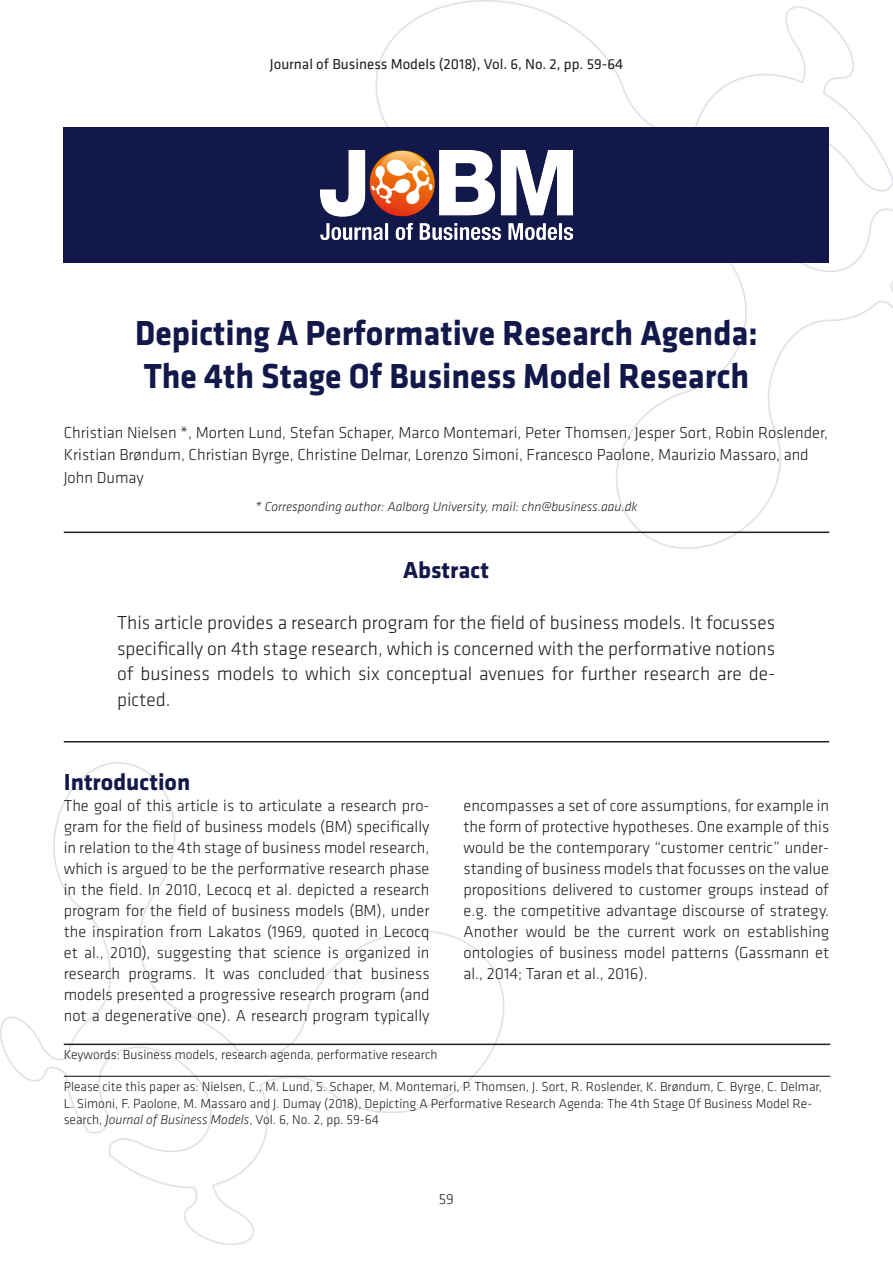
<style>
.page{position:relative;width:893px;height:1263px;background:#fff}
.page>*{position:absolute;margin:0;border:0;box-sizing:border-box;transform-origin:0 0}
.Article-title{font:700 36px/43.2px "Klavika";color:#13184a;scale:.94 1}
.Headline{font:700 24px "Klavika";color:#13184a}
.Abstract-head{font:700 24px "Klavika";color:#13184a}
.Abstract-text{font:300 19.5px/25.5px "Klavika";color:#231f20;text-align:justify}
.Brødtekst{font:300 16.5px/21px "Klavika";color:#231f20;text-align:justify}
.Article-Author{font:300 16.5px/22.5px "Klavika";color:#231f20}
.t1{font:15px "Klavika";color:#231f20}
.t2{font:300 15px "Klavika";color:#231f20}
.Keyboard{font:300 13.5px/16.2px "Klavika";color:#231f20}
.Article-Author-2{font:italic 300 13.5px "Klavika";color:#231f20}
.s1{font-style:italic}
</style>
<div class="page">
<img style="left:0;top:0;width:893px;height:1244px">
<div style="left:64px;top:128px;width:765px;height:135px;background:#13184a"></div>
<img style="left:321px;top:151px;width:251px;height:88px">
<hr style="left:64px;top:1043px;width:766px;height:2px;background:#231f20">
<hr style="left:64px;top:1076px;width:766px;height:1px;background:#150002">
<hr style="left:64px;top:531px;width:765px;height:2px;background:#231f20">
<hr style="left:64px;top:741px;width:765px;height:1px;background:#231f20">
<p class="t1" style="left:270px;top:56px;width:355px">Journal of Business Models (2018), Vol. 6, No. 2, pp. 59-64</p>
<p class="Article-title" style="left:135px;top:312px;width:664px">Depicting A Performative Research Agenda:<br>The 4th Stage Of Business Model Research</p>
<p class="Article-Author" style="left:64px;top:421px;width:766px">Christian Nielsen *, Morten Lund, Stefan Schaper, Marco Montemari, Peter Thomsen, Jesper Sort, Robin Roslender,<br>Kristian Brøndum, Christian Byrge, Christine Delmar, Lorenzo Simoni, Francesco Paolone, Maurizio Massaro, and<br>John Dumay</p>
<p class="Article-Author-2" style="left:255px;top:499px;width:384px">* Corresponding author: Aalborg University, mail: chn@business.aau.dk</p>
<p class="Abstract-head" style="left:403px;top:557px;width:87px">Abstract</p>
<p class="Abstract-text" style="left:117px;top:610px;width:660px">This article provides a research program for the field of business models. It focusses specifically on 4th stage research, which is concerned with the performative notions of business models to which six conceptual avenues for further research are de&shy;picted.</p>
<p class="Headline" style="left:64px;top:769px;width:128px">Introduction</p>
<p class="Brødtekst" style="left:64px;top:795px;width:367px">The goal of this article is to articulate a research pro&shy;gram for the field of business models (BM) specifically in relation to the 4th stage of business model research, which is argued to be the performative research phase in the field. In 2010, Lecocq et al. depicted a research program for the field of business models (BM), under the inspiration from Lakatos (1969, quoted in Lecocq et al., 2010), suggesting that science is organized in research programs. It was concluded that business models presented a progressive research program (and not a degenerative one). A research program typically</p>
<p class="Brødtekst" style="left:463px;top:795px;width:367px">encompasses a set of core assumptions, for example in the form of protective hypotheses. One example of this would be the contemporary “customer centric” under&shy;standing of business models that focusses on the value propositions delivered to customer groups instead of e.g. the competitive advantage discourse of strategy.<br>Another would be the current work on establishing ontologies of business model patterns (Gassmann et al., 2014; Taran et al., 2016).</p>
<p class="Keyboard" style="left:64px;top:1047px;width:375px">Keywords: Business models, research agenda, performative research</p>
<p class="Keyboard" style="left:64px;top:1079px;width:760px">Please cite this paper as: Nielsen, C., M. Lund, S. Schaper, M. Montemari, P. Thomsen, J. Sort, R. Roslender, K. Brøndum, C. Byrge, C. Delmar,<br>L. Simoni, F. Paolone, M. Massaro and J. Dumay (2018), Depicting A Performative Research Agenda: The 4th Stage Of Business Model Re&shy;search, <span class="s1">Journal of Business Models</span>, Vol. 6, No. 2, pp. 59-64</p>
<p class="t2" style="left:439px;top:1191px;width:17px">59</p>
</div>
